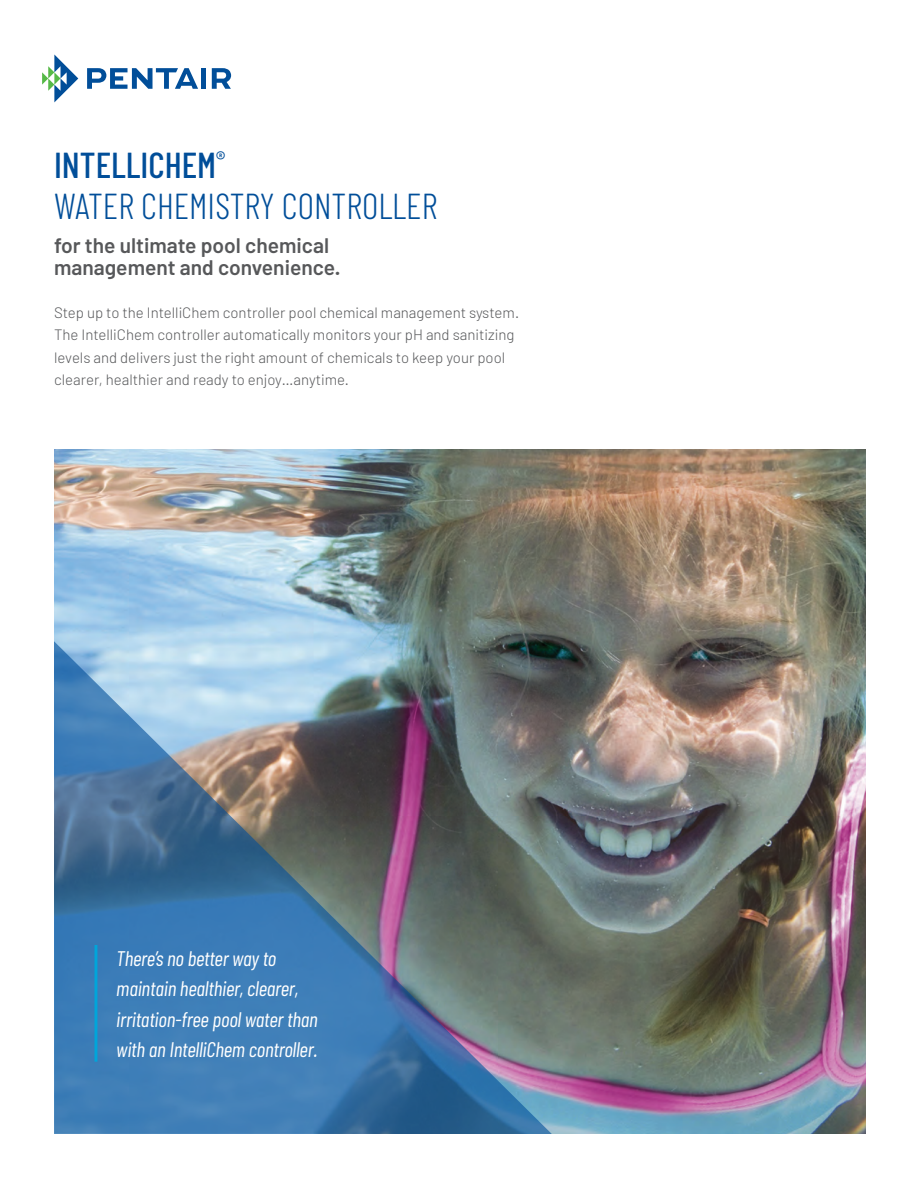
<style>
.page{position:relative;width:918px;height:1188px;background:#fff}
.page>*{position:absolute;margin:0;border:0;box-sizing:border-box;transform-origin:0 0}
.t1{font:300 36px/40.5px "Barlow Condensed";color:#014e99}
.Body_Copy{font:italic 21px/30.5px "Barlow Condensed";letter-spacing:-.01em;color:#fff}
.t2{font:600 21px/22.5px "Barlow";color:#57585a}
.t3{font:300 15px/22.5px "Barlow";color:#57585a}
.s1{font-weight:500}
</style>
<div class="page">
<svg style="left:42px;top:55px;width:36px;height:47px"></svg>
<svg style="left:87px;top:68px;width:111px;height:21px"></svg>
<div style="left:201px;top:68px;width:5px;height:21px;background:#014e99"></div>
<svg style="left:212px;top:68px;width:19px;height:21px"></svg>
<img style="left:54px;top:449px;width:811px;height:685px">
<img style="left:54px;top:641px;width:498px;height:493px">
<hr style="left:94px;top:945px;width:3px;height:117px;background:#00a5da">
<p class="t1" style="left:54px;top:144px;width:385px"><span class="s1">INTELLICHEM</span><sup>®<br></sup>WATER CHEMISTRY CONTROLLER</p>
<p class="t2" style="left:54px;top:234px;width:288px">for the ultimate pool chemical management and convenience.</p>
<p class="t3" style="left:54px;top:301px;width:467px">Step up to the IntelliChem controller pool chemical management system.<br>The IntelliChem controller automatically monitors your pH and sanitizing levels and delivers just the right amount of chemicals to keep your pool clearer, healthier and ready to enjoy…anytime.</p>
<p class="Body_Copy" style="left:116px;top:943px;width:203px">There’s no better way to maintain healthier, clearer, irritation-free pool water than with an IntelliChem controller.</p>
</div>
